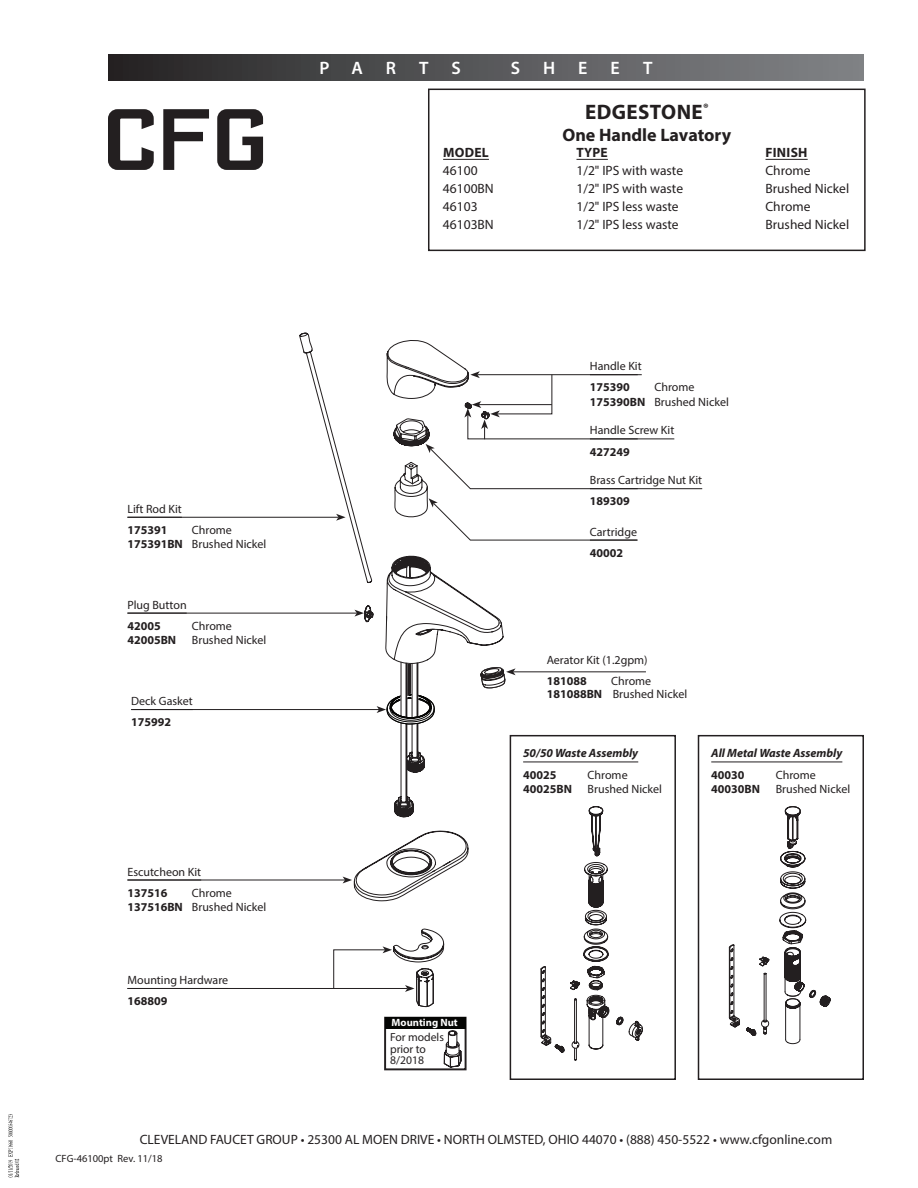
<style>
.page{position:relative;width:918px;height:1188px;background:#fff}
.page>*{position:absolute;margin:0;border:0;box-sizing:border-box;transform-origin:0 0}
.t1{font:700 21px "Myriad Pro";letter-spacing:.02em;color:#231f20}
.t2{font:700 18px "Myriad Pro";color:#231f20}
.t3{font:600 18px "Myriad Pro";color:#fff}
.t4{font:13.5px "Myriad Pro";color:#231f20}
.t5{font:700 13.5px "Myriad Pro";letter-spacing:.02em;color:#231f20}
.t6{font:12px/14.4px "Myriad Pro";color:#231f20}
.t7{font:700 12px "Myriad Pro";color:#231f20}
.t8{font:italic 700 12px "Myriad Pro";color:#231f20}
.t9{font:11.7px/11.7px "Myriad Pro";color:#231f20}
.t10{font:700 10.65px "Myriad Pro";color:#fff}
.t11{font:10.5px "Myriad Pro";color:#231f20}
.s1{font-weight:700}
</style>
<div class="page">
<svg style="left:299px;top:333px;width:34px;height:547px"></svg>
<div style="left:384px;top:1017px;width:83px;height:53px;border:2px solid #231f20"></div>
<div style="left:108px;top:54px;width:756px;height:27px;background:linear-gradient(to right,#272626,#848689)"></div>
<hr style="left:443px;top:159px;width:46px;height:1px;background:#231f20">
<hr style="left:576px;top:159px;width:32px;height:1px;background:#231f20">
<hr style="left:765px;top:159px;width:43px;height:1px;background:#231f20">
<div style="left:428px;top:89px;width:438px;height:162px;border:2px solid #231f20"></div>
<hr style="left:590px;top:488px;width:112px;height:1px;background:#231f20">
<hr style="left:590px;top:439px;width:84px;height:1px;background:#231f20">
<hr style="left:127px;top:517px;width:212px;height:1px;background:#231f20">
<hr style="left:513px;top:671px;width:133px;height:1px;background:#231f20">
<hr style="left:127px;top:613px;width:230px;height:1px;background:#231f20">
<hr style="left:127px;top:880px;width:218px;height:1px;background:#231f20">
<hr style="left:131px;top:709px;width:248px;height:1px;background:#231f20">
<hr style="left:127px;top:988px;width:280px;height:1px;background:#231f20">
<hr style="left:711px;top:762px;width:131px;height:1px;background:#231f20">
<svg style="left:729px;top:807px;width:101px;height:237px"></svg>
<div style="left:698px;top:735px;width:166px;height:345px;border:2px solid #231f20"></div>
<svg style="left:333px;top:340px;width:310px;height:728px"></svg>
<div style="left:510px;top:735px;width:166px;height:345px;border:2px solid #231f20"></div>
<svg style="left:163px;top:109px;width:46px;height:61px"></svg>
<svg style="left:108px;top:109px;width:46px;height:61px"></svg>
<svg style="left:217px;top:109px;width:46px;height:61px"></svg>
<svg style="left:8px;top:1114px;width:11px;height:63px"></svg>
<h2 class="t3" style="left:320px;top:57px;width:45px">P A</h2>
<h2 class="t3" style="left:386px;top:57px;width:12px">R</h2>
<h2 class="t3" style="left:419px;top:57px;width:11px">T</h2>
<h2 class="t3" style="left:452px;top:57px;width:11px">S</h2>
<h2 class="t3" style="left:511px;top:57px;width:11px">S</h2>
<h2 class="t3" style="left:543px;top:57px;width:14px">H</h2>
<h2 class="t3" style="left:578px;top:57px;width:11px">E</h2>
<h2 class="t3" style="left:611px;top:57px;width:11px">E</h2>
<h2 class="t3" style="left:643px;top:57px;width:11px">T</h2>
<h1 class="t1" style="left:585px;top:99px;width:125px">EDGESTONE<sup>®</sup></h1>
<h2 class="t2" style="left:562px;top:123px;width:170px">One Handle Lavatory</h2>
<p class="t5" style="left:443px;top:144px;width:47px">MODEL</p>
<p class="t5" style="left:576px;top:144px;width:33px">TYPE</p>
<p class="t5" style="left:765px;top:144px;width:44px">FINISH</p>
<p class="t4" style="left:443px;top:162px;width:36px">46100</p>
<p class="t4" style="left:576px;top:162px;width:108px">1/2" IPS with waste</p>
<p class="t4" style="left:765px;top:162px;width:47px">Chrome</p>
<p class="t4" style="left:443px;top:180px;width:52px">46100BN</p>
<p class="t4" style="left:576px;top:180px;width:108px">1/2" IPS with waste</p>
<p class="t4" style="left:765px;top:180px;width:85px">Brushed Nickel</p>
<p class="t4" style="left:443px;top:198px;width:36px">46103</p>
<p class="t4" style="left:576px;top:198px;width:104px">1/2" IPS less waste</p>
<p class="t4" style="left:765px;top:198px;width:47px">Chrome</p>
<p class="t4" style="left:443px;top:216px;width:52px">46103BN</p>
<p class="t4" style="left:576px;top:216px;width:104px">1/2" IPS less waste</p>
<p class="t4" style="left:765px;top:216px;width:85px">Brushed Nickel</p>
<p class="t6" style="left:590px;top:359px;width:53px">Handle Kit</p>
<p class="t7" style="left:590px;top:379px;width:41px">175390</p>
<p class="t6" style="left:590px;top:380px;width:140px;text-indent:64px">Chrome<br><span class="s1">175390BN</span> Brushed Nickel</p>
<p class="t6" style="left:127px;top:501px;width:56px">Lift Rod Kit</p>
<p class="t7" style="left:127px;top:522px;width:41px">175391</p>
<p class="t6" style="left:127px;top:522px;width:140px;text-indent:64px">Chrome<br><span class="s1">175391BN</span> Brushed Nickel</p>
<p class="t6" style="left:127px;top:597px;width:61px">Plug Button</p>
<p class="t7" style="left:127px;top:618px;width:35px">42005</p>
<p class="t6" style="left:192px;top:618px;width:42px">Chrome</p>
<p class="t7" style="left:127px;top:632px;width:50px">42005BN</p>
<p class="t6" style="left:192px;top:633px;width:76px">Brushed Nickel</p>
<p class="t6" style="left:131px;top:694px;width:63px">Deck Gasket</p>
<p class="t7" style="left:131px;top:714px;width:41px">175992</p>
<p class="t6" style="left:127px;top:864px;width:75px">Escutcheon Kit</p>
<p class="t7" style="left:127px;top:885px;width:41px">137516</p>
<p class="t6" style="left:127px;top:885px;width:140px;text-indent:64px">Chrome<br><span class="s1">137516BN</span> Brushed Nickel</p>
<p class="t6" style="left:127px;top:973px;width:102px">Mounting Hardware</p>
<p class="t7" style="left:127px;top:993px;width:41px">168809</p>
<p class="t6" style="left:590px;top:423px;width:86px">Handle Screw Kit</p>
<p class="t7" style="left:590px;top:444px;width:41px">427249</p>
<p class="t6" style="left:590px;top:473px;width:114px">Brass Cartridge Nut Kit</p>
<p class="t7" style="left:590px;top:493px;width:41px">189309</p>
<p class="t6" style="left:590px;top:524px;width:49px">Cartridge</p>
<p class="t7" style="left:590px;top:545px;width:35px">40002</p>
<p class="t6" style="left:547px;top:652px;width:102px">Aerator Kit (1.2gpm)</p>
<p class="t7" style="left:547px;top:673px;width:41px">181088</p>
<p class="t6" style="left:547px;top:674px;width:142px;line-height:13.5px;text-indent:64px">Chrome<br><span class="s1">181088BN</span> Brushed Nickel</p>
<p class="t8" style="left:523px;top:746px;width:117px">50/50 Waste Assembly</p>
<p class="t7" style="left:523px;top:767px;width:35px">40025</p>
<p class="t6" style="left:588px;top:767px;width:42px">Chrome</p>
<p class="t7" style="left:523px;top:781px;width:50px">40025BN</p>
<p class="t6" style="left:588px;top:782px;width:76px">Brushed Nickel</p>
<p class="t8" style="left:711px;top:746px;width:133px">All Metal Waste Assembly</p>
<p class="t7" style="left:711px;top:767px;width:35px">40030</p>
<p class="t6" style="left:776px;top:767px;width:42px">Chrome</p>
<p class="t7" style="left:711px;top:781px;width:50px">40030BN</p>
<p class="t6" style="left:776px;top:782px;width:76px">Brushed Nickel</p>
<p class="t10" style="left:392px;top:1016px;width:68px">Mounting Nut</p>
<p class="t9" style="left:390px;top:1031px;width:55px">For models prior to<br>8/2018</p>
<p class="t4" style="left:140px;top:1131px;width:694px">CLEVELAND FAUCET GROUP • 25300 AL MOEN DRIVE • NORTH OLMSTED, OHIO 44070 • (888) 450-5522 • www.cfgonline.com</p>
<p class="t11" style="left:56px;top:1152px;width:109px">CFG-46100pt Rev. 11/18</p>
</div>
